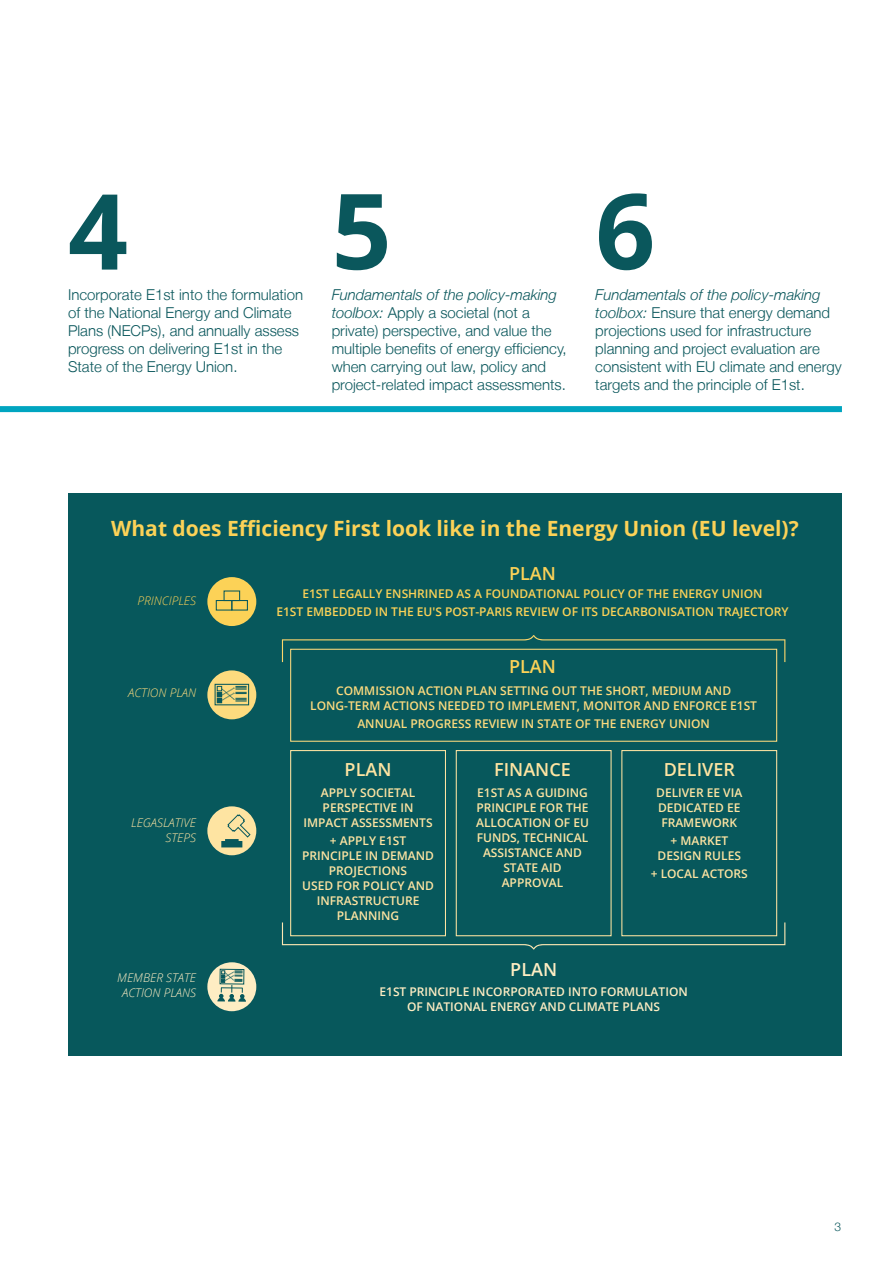
<style>
.page{position:relative;width:893px;height:1263px;background:#fff}
.page>*{position:absolute;margin:0;border:0;box-sizing:border-box;transform-origin:0 0}
.t1{font:700 105px "Open Sans";color:#0a575c}
.t2{font:700 21px "Open Sans";color:#fcd257}
.t3{font:600 18px "Open Sans";color:#fee4a2}
.t4{font:600 18px "Open Sans";color:#fcd257}
.t5{font:600 18px "Open Sans";color:#feedc3}
.t6{font:300 15px/18px "Helvetica Neue LT";color:#0a575c}
.t7{font:600 12px/15px "Open Sans";color:#fee4a2;text-align:center}
.t8{font:600 12px/15px "Open Sans";color:#fddb7e;text-align:center}
.t9{font:600 12px/18px "Open Sans";color:#fcd257;text-align:center}
.t10{font:600 12px/15px "Open Sans";color:#feedc3;text-align:center}
.t11{font:italic 300 12px/15px "Open Sans";color:#feedc3;text-align:center}
.t12{font:italic 300 12px/15px "Open Sans";color:#fee4a2;text-align:right}
.t13{font:italic 300 12px "Open Sans";color:#fcd257}
.t14{font:italic 300 12px "Open Sans";color:#fddb7e}
.t15{font:300 12px "Helvetica Neue LT";color:#0a575c}
.s1{font-style:italic}
</style>
<div class="page">
<div style="left:0;top:406px;width:842px;height:6px;background:#00a5c0"></div>
<div style="left:68px;top:493px;width:774px;height:563px;background:#07585c"></div>
<div style="left:290px;top:649px;width:487px;height:93px;border:1px solid #fddb7e"></div>
<div style="left:290px;top:750px;width:156px;height:186px;border:1px solid #fee4a2"></div>
<div style="left:456px;top:750px;width:156px;height:186px;border:1px solid #fee4a2"></div>
<div style="left:621px;top:750px;width:156px;height:186px;border:1px solid #fee4a2"></div>
<svg style="left:282px;top:635px;width:503px;height:27px"></svg>
<svg style="left:282px;top:922px;width:503px;height:27px"></svg>
<div style="left:207px;top:577px;width:49px;height:49px;background:#fcd257;border-radius:50%"></div>
<div style="left:216px;top:600px;width:16px;height:11px;border:1px solid #07585c"></div>
<div style="left:231px;top:600px;width:17px;height:11px;border:1px solid #07585c"></div>
<svg style="left:207px;top:670px;width:49px;height:49px"></svg>
<div style="left:215px;top:684px;width:34px;height:21px;border:1px solid #07585c"></div>
<svg style="left:217px;top:686px;width:30px;height:17px"></svg>
<div style="left:207px;top:806px;width:49px;height:49px;background:#fee4a2;border-radius:50%"></div>
<svg style="left:221px;top:814px;width:30px;height:33px"></svg>
<div style="left:207px;top:962px;width:49px;height:49px;background:#feedc3;border-radius:50%"></div>
<div style="left:220px;top:969px;width:24px;height:15px;border:1px solid #07585c"></div>
<svg style="left:217px;top:970px;width:29px;height:32px"></svg>
<h1 class="t1" style="left:68px;top:157px;width:61px">4</h1>
<p class="t6" style="left:68px;top:286px;width:237px">Incorporate E1st into the formulation of the National Energy and Climate Plans (NECPs), and annually assess progress on delivering E1st in the State of the Energy Union.</p>
<h1 class="t1" style="left:332px;top:157px;width:61px">5</h1>
<p class="t6" style="left:332px;top:285px;width:237px"><span class="s1">Fundamentals of the policy-making toolbox:</span> Apply a societal (not a private) perspective, and value the multiple benefits of energy efficiency, when carrying out law, policy and project-related impact assessments.</p>
<h1 class="t1" style="left:595px;top:157px;width:61px">6</h1>
<p class="t6" style="left:595px;top:285px;width:248px"><span class="s1">Fundamentals of the policy-making toolbox:</span> Ensure that energy demand projections used for infrastructure planning and project evaluation are consistent with EU climate and energy targets and the principle of E1st.</p>
<h2 class="t2" style="left:111px;top:513px;width:689px">What does Efficiency First look like in the Energy Union (EU level)?</h2>
<p class="t13" style="left:137px;top:592px;width:60px">PRINCIPLES</p>
<p class="t14" style="left:128px;top:684px;width:69px">ACTION PLAN</p>
<p class="t12" style="left:131px;top:815px;width:66px">LEGASLATIVE<br>STEPS</p>
<p class="t11" style="left:117px;top:970px;width:80px">MEMBER STATE<br>ACTION PLANS</p>
<p class="t4" style="left:509px;top:561px;width:48px">PLAN</p>
<p class="t9" style="left:276px;top:584px;width:514px">E1ST LEGALLY ENSHRINED AS A FOUNDATIONAL POLICY OF THE ENERGY UNION<br>E1ST EMBEDDED IN THE EU'S POST-PARIS REVIEW OF ITS DECARBONISATION TRAJECTORY</p>
<p class="t4" style="left:509px;top:654px;width:48px">PLAN</p>
<p class="t8" style="left:310px;top:682px;width:448px">COMMISSION ACTION PLAN SETTING OUT THE SHORT, MEDIUM AND<br>LONG-TERM ACTIONS NEEDED TO IMPLEMENT, MONITOR AND ENFORCE E1ST</p>
<p class="t8" style="left:357px;top:715px;width:354px">ANNUAL PROGRESS REVIEW IN STATE OF THE ENERGY UNION</p>
<p class="t3" style="left:345px;top:757px;width:48px">PLAN</p>
<p class="t7" style="left:303px;top:785px;width:131px">APPLY SOCIETAL<br>PERSPECTIVE IN<br>IMPACT ASSESSMENTS</p>
<p class="t7" style="left:302px;top:833px;width:133px">+ APPLY E1ST<br>PRINCIPLE IN DEMAND<br>PROJECTIONS<br>USED FOR POLICY AND<br>INFRASTRUCTURE<br>PLANNING</p>
<p class="t3" style="left:494px;top:757px;width:78px">FINANCE</p>
<p class="t3" style="left:664px;top:757px;width:73px">DELIVER</p>
<p class="t7" style="left:476px;top:785px;width:114px">E1ST AS A GUIDING<br>PRINCIPLE FOR THE<br>ALLOCATION OF EU<br>FUNDS, TECHNICAL<br>ASSISTANCE AND<br>STATE AID<br>APPROVAL</p>
<p class="t7" style="left:656px;top:785px;width:88px;text-align:left">DELIVER EE VIA<br>DEDICATED EE<br>FRAMEWORK</p>
<p class="t7" style="left:658px;top:833px;width:85px">+ MARKET<br>DESIGN RULES</p>
<p class="t7" style="left:651px;top:866px;width:99px">+ LOCAL ACTORS</p>
<p class="t5" style="left:510px;top:957px;width:48px">PLAN</p>
<p class="t10" style="left:379px;top:984px;width:310px">E1ST PRINCIPLE INCORPORATED INTO FORMULATION<br>OF NATIONAL ENERGY AND CLIMATE PLANS</p>
<p class="t15" style="left:834px;top:1219px;width:8px">3</p>
</div>
